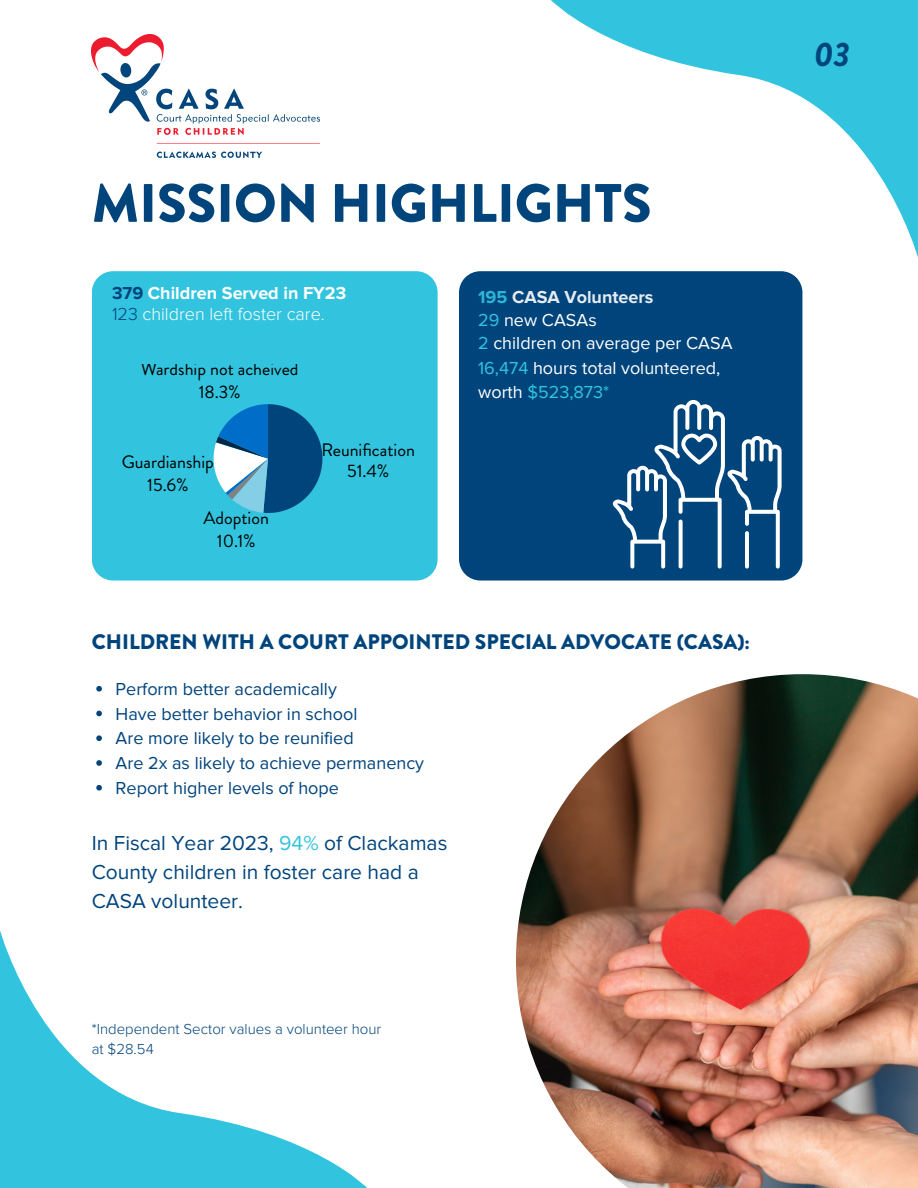
<style>
.page{position:relative;width:918px;height:1188px;background:#fff}
.page>*{position:absolute;margin:0;border:0;box-sizing:border-box;transform-origin:0 0}
.t1{font:900 54px "Brandon Grotesque";color:#00447c}
.t2{font:italic 700 33.9px "Brandon Grotesque";color:#00447c}
.t3{font:21px/29.2px "Proxima Nova";color:#00447c}
.t4{font:900 21px "Brandon Grotesque";color:#00447c}
.t5{font:18px "Proxima Nova";color:#00447c}
.t6{font:18px "Brandon Grotesque";color:#000}
.t7{font:18px/24.5px "Proxima Nova";color:#fff}
.t8{font:700 18px/22.5px "Proxima Nova";color:#fff}
.t9{font:300 18px "Proxima Nova";color:#fff}
.t10{font:300 15px/20.2px "Proxima Nova";color:#00447c}
.s1{color:#00447c}
.s2{color:#32c4de}
.s3{font-weight:400;color:#32c4de}
.s4{font-weight:400}
</style>
<div class="page">
<div style="left:92px;top:271px;width:346px;height:310px;background:#32c4de"></div>
<svg style="left:214px;top:404px;width:108px;height:109px"></svg>
<svg style="left:0;top:930px;width:367px;height:258px"></svg>
<svg style="left:551px;top:0;width:367px;height:258px"></svg>
<div style="left:459px;top:271px;width:343px;height:310px;background:#00447c"></div>
<img style="left:92px;top:34px;width:227px;height:124px">
<img style="left:516px;top:674px;width:402px;height:514px">
<svg style="left:613px;top:400px;width:168px;height:168px"></svg>
<svg style="left:96px;top:686px;width:6px;height:6px"></svg>
<svg style="left:96px;top:711px;width:6px;height:5px"></svg>
<svg style="left:96px;top:735px;width:6px;height:6px"></svg>
<svg style="left:96px;top:760px;width:6px;height:6px"></svg>
<svg style="left:96px;top:785px;width:6px;height:6px"></svg>
<p class="t1" style="left:92px;top:165px;width:561px">MISSION HIGHLIGHTS</p>
<p class="t8" style="left:112px;top:282px;width:236px"><span class="s1">379</span> Children Served in FY23</p>
<p class="t9" style="left:112px;top:303px;width:214px"><span class="s1">123</span> children left foster care.</p>
<p class="t6" style="left:141px;top:356px;width:159px">Wardship not acheived</p>
<p class="t6" style="left:199px;top:379px;width:43px">18.3%</p>
<p class="t6" style="left:122px;top:449px;width:94px">Guardianship</p>
<p class="t6" style="left:147px;top:473px;width:43px">15.6%</p>
<p class="t6" style="left:204px;top:505px;width:67px">Adoption</p>
<p class="t6" style="left:217px;top:528px;width:40px">10.1%</p>
<p class="t6" style="left:321px;top:437px;width:95px">Reunification</p>
<p class="t6" style="left:347px;top:458px;width:43px">51.4%</p>
<p class="t8" style="left:478px;top:286px;width:177px"><span class="s2">195</span> CASA Volunteers<br><span class="s3">29</span> <span class="s4">new CASAs</span></p>
<p class="t7" style="left:478px;top:331px;width:256px"><span class="s2">2</span> children on average per CASA</p>
<p class="t7" style="left:478px;top:356px;width:244px"><span class="s2">16,474</span> hours total volunteered, worth <span class="s2">$523,873*</span></p>
<p class="t4" style="left:92px;top:627px;width:660px">CHILDREN WITH A COURT APPOINTED SPECIAL ADVOCATE (CASA):</p>
<p class="t5" style="left:116px;top:678px;width:223px">Perform better academically</p>
<p class="t5" style="left:116px;top:703px;width:243px">Have better behavior in school</p>
<p class="t5" style="left:116px;top:728px;width:240px">Are more likely to be reunified</p>
<p class="t5" style="left:116px;top:753px;width:310px">Are 2x as likely to achieve permanency</p>
<p class="t5" style="left:116px;top:777px;width:225px">Report higher levels of hope</p>
<p class="t3" style="left:92px;top:829px;width:357px">In Fiscal Year 2023, <span class="s2">94%</span> of Clackamas<br>County children in foster care had a<br>CASA volunteer.</p>
<p class="t10" style="left:92px;top:1019px;width:291px">*Independent Sector values a volunteer hour at $28.54</p>
<p class="t2" style="left:814px;top:31px;width:38px">03</p>
</div>
